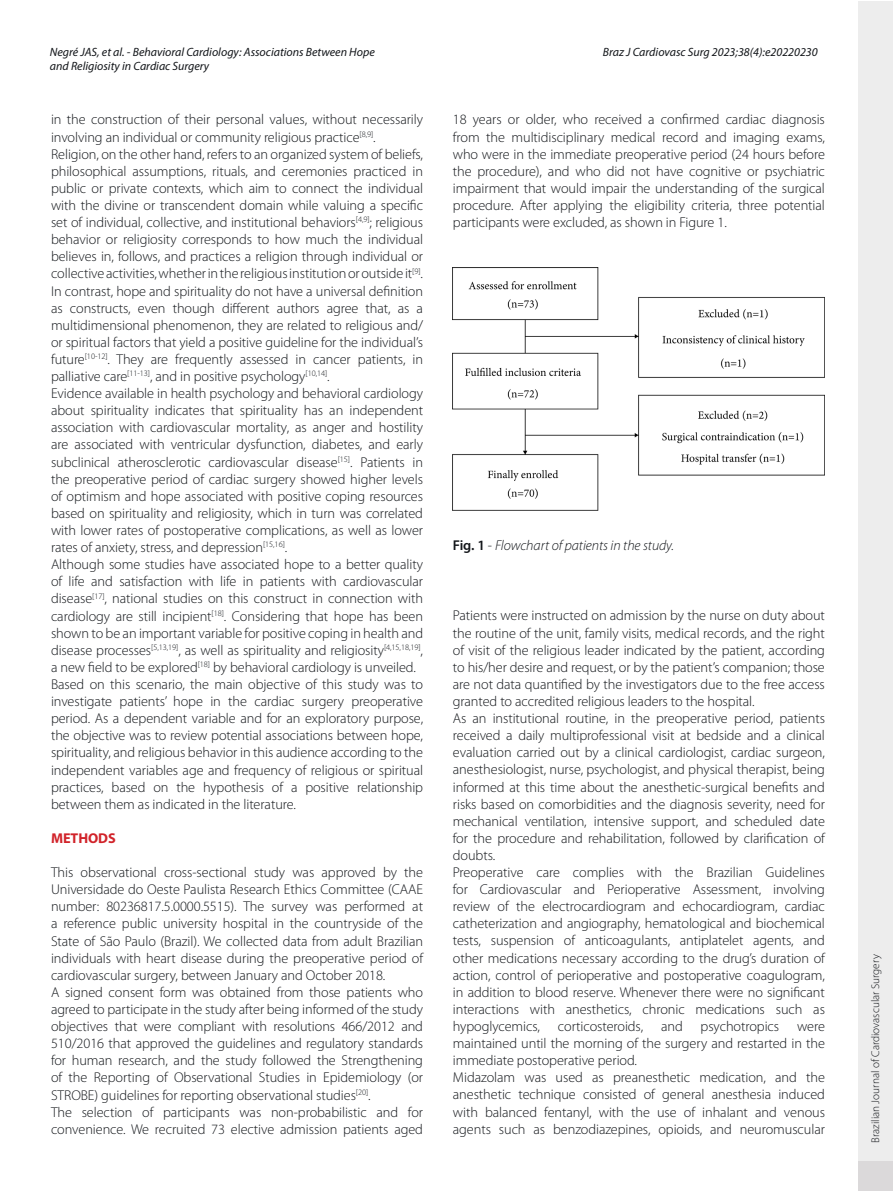
<style>
.page{position:relative;width:893px;height:1191px;background:#fff}
.page>*{position:absolute;margin:0;border:0;box-sizing:border-box;transform-origin:0 0}
.Texto__s{font:300 14.25px/17.1px "Myriad Pro";letter-spacing:-.005em;color:#13161a;text-align:justify}
.Texto__s-2{font:italic 300 14.25px "Myriad Pro";letter-spacing:-.005em;color:#13161a}
.Texto__s-3{font:700 14.25px "Myriad Pro";letter-spacing:-.005em;color:#d1232a}
.t1{font:italic 12px/14.4px "Myriad Pro";color:#13161a}
.t2{font:300 11.25px "Myriad Pro";color:#13161a}
.s1{font-weight:600;font-style:normal}
.s2{font-style:normal}
</style>
<div class="page">
<div style="left:858px;top:1px;width:35px;height:1189px;background:#ededed"></div>
<div style="left:858px;top:1161px;width:35px;height:30px;background:#dbd9da"></div>
<img style="left:453px;top:267px;width:372px;height:244px">
<p class="t1" style="left:50px;top:44px;width:326px">Negré JAS, et al. - Behavioral Cardiology: Associations Between Hope and Religiosity in Cardiac Surgery</p>
<p class="t1" style="left:603px;top:44px;width:216px">Braz J Cardiovasc Surg 2023;38(4):e20220230</p>
<p class="Texto__s" style="left:51px;top:111px;width:374px">in the construction of their personal values, without necessarily involving an individual or community religious practice<sup>[8,9]</sup>.</p>
<p class="Texto__s" style="left:51px;top:145px;width:374px">Religion, on the other hand, refers to an organized system of beliefs, philosophical assumptions, rituals, and ceremonies practiced in public or private contexts, which aim to connect the individual with the divine or transcendent domain while valuing a specific set of individual, collective, and institutional behaviors<sup>[4,9]</sup>; religious behavior or religiosity corresponds to how much the individual believes in, follows, and practices a religion through individual or collective activities, whether in the religious institution or outside it<sup>[9]</sup>.</p>
<p class="Texto__s" style="left:51px;top:282px;width:374px">In contrast, hope and spirituality do not have a universal definition as constructs, even though different authors agree that, as a multidimensional phenomenon, they are related to religious and/ or spiritual factors that yield a positive guideline for the individual’s future<sup>[10-12]</sup>. They are frequently assessed in cancer patients, in palliative care<sup>[11-13]</sup>, and in positive psychology<sup>[10,14]</sup>.</p>
<p class="Texto__s" style="left:51px;top:385px;width:374px">Evidence available in health psychology and behavioral cardiology about spirituality indicates that spirituality has an independent association with cardiovascular mortality, as anger and hostility are associated with ventricular dysfunction, diabetes, and early subclinical atherosclerotic cardiovascular disease<sup>[15]</sup>. Patients in the preoperative period of cardiac surgery showed higher levels of optimism and hope associated with positive coping resources based on spirituality and religiosity, which in turn was correlated with lower rates of postoperative complications, as well as lower rates of anxiety, stress, and depression<sup>[15,16]</sup>.</p>
<p class="Texto__s" style="left:51px;top:556px;width:374px">Although some studies have associated hope to a better quality of life and satisfaction with life in patients with cardiovascular disease<sup>[17]</sup>, national studies on this construct in connection with cardiology are still incipient<sup>[18]</sup>. Considering that hope has been shown to be an important variable for positive coping in health and disease processes<sup>[5,13,19]</sup>, as well as spirituality and religiosity<sup>[4,15,18,19]</sup>, a new field to be explored<sup>[18]</sup> by behavioral cardiology is unveiled.</p>
<p class="Texto__s" style="left:51px;top:675px;width:374px">Based on this scenario, the main objective of this study was to investigate patients’ hope in the cardiac surgery preoperative period. As a dependent variable and for an exploratory purpose, the objective was to review potential associations between hope, spirituality, and religious behavior in this audience according to the independent variables age and frequency of religious or spiritual practices, based on the hypothesis of a positive relationship between them as indicated in the literature.</p>
<p class="Texto__s-3" style="left:51px;top:830px;width:66px">METHODS</p>
<p class="Texto__s" style="left:51px;top:863px;width:374px">This observational cross-sectional study was approved by the Universidade do Oeste Paulista Research Ethics Committee (CAAE number: 80236817.5.0000.5515). The survey was performed at a reference public university hospital in the countryside of the State of São Paulo (Brazil). We collected data from adult Brazilian individuals with heart disease during the preoperative period of cardiovascular surgery, between January and October 2018.</p>
<p class="Texto__s" style="left:51px;top:983px;width:374px">A signed consent form was obtained from those patients who agreed to participate in the study after being informed of the study objectives that were compliant with resolutions 466/2012 and 510/2016 that approved the guidelines and regulatory standards for human research, and the study followed the Strengthening of the Reporting of Observational Studies in Epidemiology (or STROBE) guidelines for reporting observational studies<sup>[20]</sup>.</p>
<p class="Texto__s" style="left:51px;top:1103px;width:374px">The selection of participants was non-probabilistic and for convenience. We recruited 73 elective admission patients aged</p>
<p class="Texto__s" style="left:453px;top:111px;width:374px">18 years or older, who received a confirmed cardiac diagnosis from the multidisciplinary medical record and imaging exams, who were in the immediate preoperative period (24 hours before the procedure), and who did not have cognitive or psychiatric impairment that would impair the understanding of the surgical procedure. After applying the eligibility criteria, three potential participants were excluded, as shown in Figure 1.</p>
<p class="Texto__s-2" style="left:453px;top:538px;width:223px"><span class="s1">Fig. 1</span> <span class="s2">-</span> Flowchart of patients in the study.</p>
<p class="Texto__s" style="left:453px;top:607px;width:374px">Patients were instructed on admission by the nurse on duty about the routine of the unit, family visits, medical records, and the right of visit of the religious leader indicated by the patient, according to his/her desire and request, or by the patient’s companion; those are not data quantified by the investigators due to the free access granted to accredited religious leaders to the hospital.</p>
<p class="Texto__s" style="left:453px;top:709px;width:374px">As an institutional routine, in the preoperative period, patients received a daily multiprofessional visit at bedside and a clinical evaluation carried out by a clinical cardiologist, cardiac surgeon, anesthesiologist, nurse, psychologist, and physical therapist, being informed at this time about the anesthetic-surgical benefits and risks based on comorbidities and the diagnosis severity, need for mechanical ventilation, intensive support, and scheduled date for the procedure and rehabilitation, followed by clarification of doubts.</p>
<p class="Texto__s" style="left:453px;top:863px;width:374px">Preoperative care complies with the Brazilian Guidelines for Cardiovascular and Perioperative Assessment, involving review of the electrocardiogram and echocardiogram, cardiac catheterization and angiography, hematological and biochemical tests, suspension of anticoagulants, antiplatelet agents, and other medications necessary according to the drug’s duration of action, control of perioperative and postoperative coagulogram, in addition to blood reserve. Whenever there were no significant interactions with anesthetics, chronic medications such as hypoglycemics,</p>
<p class="Texto__s" style="left:558px;top:1017px;width:87px">corticosteroids,</p>
<p class="Texto__s" style="left:661px;top:1017px;width:23px">and</p>
<p class="Texto__s" style="left:701px;top:1017px;width:80px">psychotropics</p>
<p class="Texto__s" style="left:453px;top:1017px;width:374px;text-indent:344px">were maintained until the morning of the surgery and restarted in the immediate postoperative period.</p>
<p class="Texto__s" style="left:453px;top:1068px;width:374px">Midazolam was used as preanesthetic medication, and the anesthetic technique consisted of general anesthesia induced with balanced fentanyl, with the use of inhalant and venous agents such as benzodiazepines, opioids, and neuromuscular</p>
<p class="t2" style="left:869px;top:1142px;width:190px;rotate:-90deg">Brazilian Journal of Cardiovascular Surgery</p>
</div>
